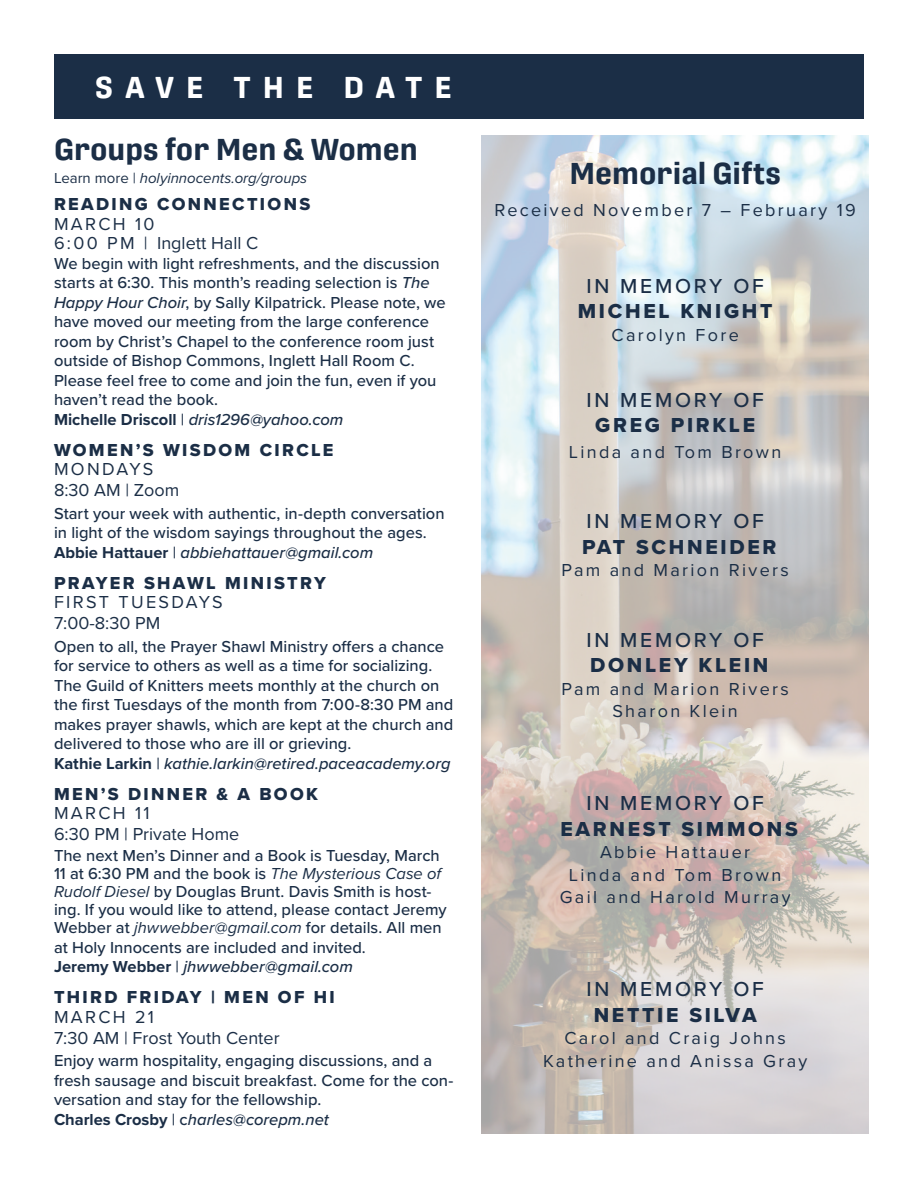
<style>
.page{position:relative;width:918px;height:1188px;background:#fff}
.page>*{position:absolute;margin:0;border:0;box-sizing:border-box;transform-origin:0 0}
.t1{font:700 30px "Protipo";color:#1b2e46}
.t2{font:700 30px "Protipo";letter-spacing:.4em;color:#fff}
.t3{font:21px "Proxima Nova Extrabld";letter-spacing:.13em;color:#1b2e46}
.t4{font:500 21px "Proxima Nova";letter-spacing:.13em;color:#1b2e46}
.t5{font:18px/22.5px "Proxima Nova";letter-spacing:.13em;color:#1b2e46;text-align:center}
.t6{font:18px "Proxima Nova Extrabld";letter-spacing:.13em;color:#1b2e46}
.t7{font:18px/21px "Proxima Nova";color:#1b2e46}
.t8{font:18px/21px "Proxima Nova";letter-spacing:.065em;color:#1b2e46}
.t9{font:500 16.5px/19.5px "Proxima Nova";color:#1b2e46}
.t10{font:italic 15px "Proxima Nova";color:#1b2e46}
.s1{font-style:normal}
.s2{font-style:italic}
.s3{font-weight:700}
.s4{font-weight:400;font-style:italic}
</style>
<div class="page">
<div style="left:54px;top:54px;width:810px;height:65px;background:#1b2e46"></div>
<img style="left:482px;top:136px;width:386px;height:997px">
<h1 class="t2" style="left:95px;top:69px;width:358px">SAVE THE DATE</h1>
<h1 class="t1" style="left:54px;top:132px;width:365px">Groups for Men &amp; Women</h1>
<p class="t10" style="left:54px;top:166px;width:255px"><span class="s1">Learn more |</span> holyinnocents.org/groups</p>
<p class="t6" style="left:54px;top:191px;width:258px">READING CONNECTIONS</p>
<p class="t7" style="left:54px;top:213px;width:206px;line-height:19.5px">MARCH 10<br>6:00 PM | Inglett Hall C</p>
<p class="t9" style="left:54px;top:253px;width:393px">We begin with light refreshments, and the discussion starts at 6:30. This month’s reading selection is <span class="s2">The Happy Hour Choir</span>, by Sally Kilpatrick. Please note, we have moved our meeting from the large conference room by Christ’s Chapel to the conference room just outside of Bishop Commons, Inglett Hall Room C.<br>Please feel free to come and join the fun, even if you haven’t read the book.<br><span class="s3">Michelle Driscoll</span> | <span class="s2">dris1296@yahoo.com</span></p>
<p class="t6" style="left:54px;top:436px;width:281px">WOMEN’S WISDOM CIRCLE</p>
<p class="t8" style="left:54px;top:458px;width:127px">MONDAYS<br>8:30 AM | Zoom</p>
<p class="t9" style="left:54px;top:503px;width:392px">Start your week with authentic, in-depth conversation in light of the wisdom sayings throughout the ages.<br><span class="s3">Abbie Hattauer</span> | <span class="s2">abbiehattauer@gmail.com</span></p>
<p class="t6" style="left:54px;top:569px;width:273px">PRAYER SHAWL MINISTRY</p>
<p class="t5" style="left:54px;top:591px;width:170px;line-height:21px;text-align:left">FIRST TUESDAYS<br>7:00-8:30 PM</p>
<p class="t9" style="left:54px;top:636px;width:401px">Open to all, the Prayer Shawl Ministry offers a chance for service to others as well as a time for socializing.<br>The Guild of Knitters meets monthly at the church on the first Tuesdays of the month from 7:00-8:30 PM and makes prayer shawls, which are kept at the church and delivered to those who are ill or grieving.<br><span class="s3">Kathie Larkin</span> | <span class="s2">kathie.larkin@retired.paceacademy.org</span></p>
<p class="t6" style="left:54px;top:780px;width:265px">MEN’S DINNER &amp; A BOOK</p>
<p class="t7" style="left:54px;top:802px;width:187px">MARCH 11<br>6:30 PM | Private Home</p>
<p class="t9" style="left:54px;top:846px;width:394px;line-height:18px">The next Men’s Dinner and a Book is Tuesday, March 11 at 6:30 PM and the book is <span class="s4">The Mysterious Case of Rudolf Diesel</span> by Douglas Brunt. Davis Smith is host&shy;ing. If you would like to attend, please contact Jeremy Webber at <span class="s4">jhwwebber@gmail.com</span> for details. All men</p>
<p class="t9" style="left:54px;top:937px;width:313px">at Holy Innocents are included and invited.<br><span class="s3">Jeremy Webber</span> | <span class="s2">jhwwebber@gmail.com</span></p>
<p class="t6" style="left:54px;top:984px;width:282px">THIRD FRIDAY | MEN OF HI</p>
<p class="t7" style="left:54px;top:1005px;width:227px">MARCH 21<br>7:30 AM | Frost Youth Center</p>
<p class="t9" style="left:54px;top:1050px;width:401px">Enjoy warm hospitality, engaging discussions, and a fresh sausage and biscuit breakfast. Come for the con&shy;versation and stay for the fellowship.<br><span class="s3">Charles Crosby</span> | c<span class="s2">harles@corepm.net</span></p>
<h1 class="t1" style="left:569px;top:156px;width:213px">Memorial Gifts</h1>
<p class="t5" style="left:495px;top:198px;width:363px">Received November 7 – February 19</p>
<p class="t4" style="left:586px;top:270px;width:179px">IN MEMORY OF</p>
<p class="t3" style="left:578px;top:295px;width:196px">MICHEL KNIGHT</p>
<p class="t5" style="left:612px;top:323px;width:129px">Carolyn Fore</p>
<p class="t4" style="left:586px;top:384px;width:179px">IN MEMORY OF</p>
<p class="t3" style="left:595px;top:409px;width:162px">GREG PIRKLE</p>
<p class="t5" style="left:569px;top:440px;width:214px">Linda and Tom Brown</p>
<p class="t4" style="left:586px;top:505px;width:179px">IN MEMORY OF</p>
<p class="t3" style="left:582px;top:531px;width:196px">PAT SCHNEIDER</p>
<p class="t5" style="left:562px;top:558px;width:229px">Pam and Marion Rivers</p>
<p class="t4" style="left:586px;top:624px;width:179px">IN MEMORY OF</p>
<p class="t3" style="left:590px;top:649px;width:180px">DONLEY KLEIN</p>
<p class="t5" style="left:562px;top:677px;width:229px">Pam and Marion Rivers<br>Sharon Klein</p>
<p class="t4" style="left:586px;top:787px;width:179px">IN MEMORY OF</p>
<p class="t3" style="left:561px;top:813px;width:239px">EARNEST SIMMONS</p>
<p class="t5" style="left:560px;top:840px;width:232px">Abbie Hattauer<br>Linda and Tom Brown<br>Gail and Harold Murray</p>
<p class="t4" style="left:586px;top:973px;width:179px">IN MEMORY OF</p>
<p class="t3" style="left:594px;top:999px;width:164px">NETTIE SILVA</p>
<p class="t5" style="left:543px;top:1026px;width:266px">Carol and Craig Johns<br>Katherine and Anissa Gray</p>
</div>
